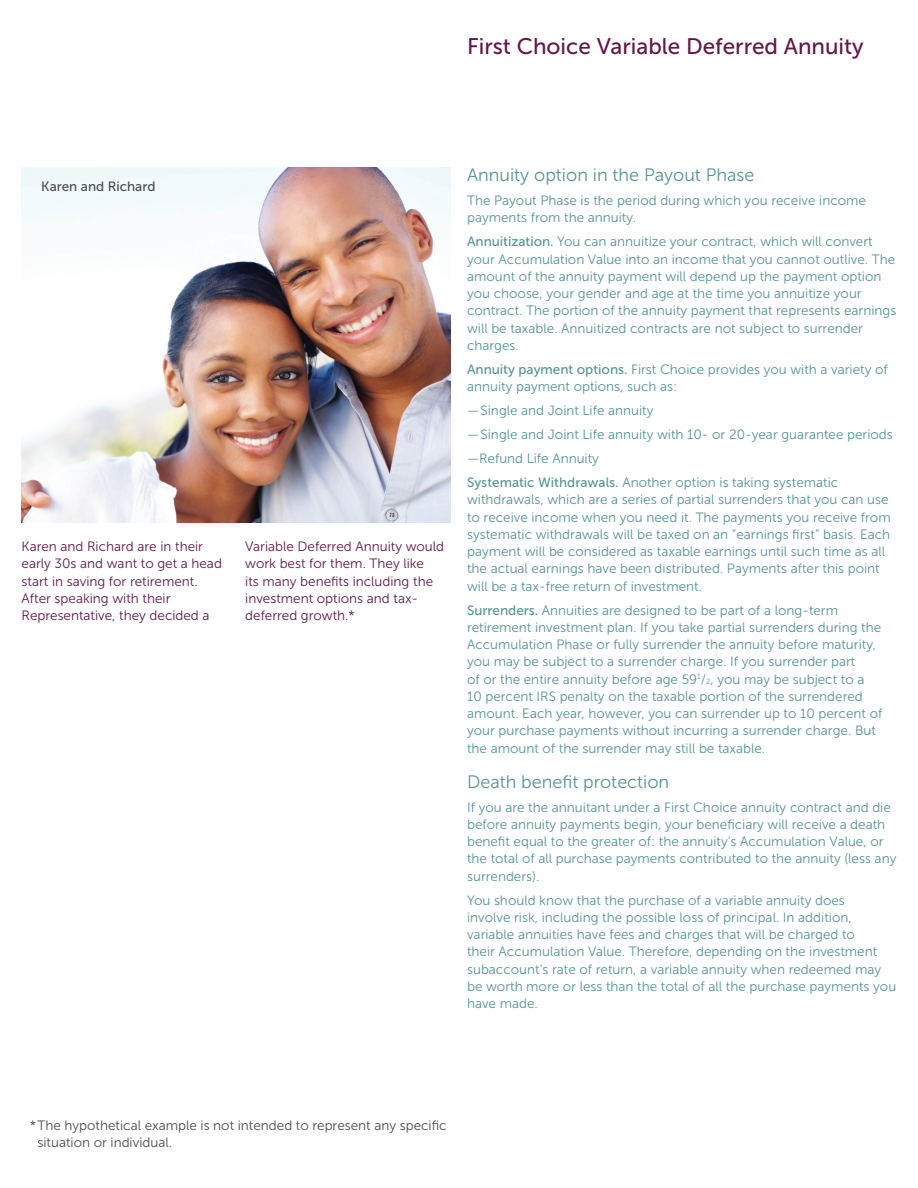
<style>
.page{position:relative;width:918px;height:1188px;background:#fff}
.page>*{position:absolute;margin:0;border:0;box-sizing:border-box;transform-origin:0 0}
.t1{font:22.5px "Museo Sans 500";color:#62194b}
.t2{font:18px "Museo Sans 300";color:#579494}
.t3{font:13.5px/17.2px "Museo Sans 300";color:#579494}
.t4{font:13.5px/17.2px "Museo Sans 300";color:#62194b}
.t5{font:13.5px/17.2px "Museo Sans 300";color:#4b4c4d}
.t6{font:13.5px "Museo Sans 500";color:#4b4c4d}
.s1{font-family:"Museo Sans 500"}
.s2{font-size:7.5px}
</style>
<div class="page">
<img style="left:22px;top:167px;width:429px;height:356px">
<p class="t1" style="left:467px;top:34px;width:398px">First Choice Variable Deferred Annuity</p>
<p class="t6" style="left:41px;top:179px;width:116px">Karen and Richard</p>
<p class="t4" style="left:22px;top:538px;width:202px">Karen and Richard are in their early 30s and want to get a head start in saving for retirement.<br>After speaking with their<br>Representative, they decided a</p>
<p class="t4" style="left:245px;top:538px;width:200px">Variable Deferred Annuity would work best for them. They like<br>its many benefits including the investment options and tax&shy;deferred growth.*</p>
<p class="t2" style="left:467px;top:165px;width:289px">Annuity option in the Payout Phase</p>
<p class="t3" style="left:467px;top:192px;width:400px">The Payout Phase is the period during which you receive income payments from the annuity.</p>
<p class="t3" style="left:467px;top:233px;width:431px"><span class="s1">Annuitization.</span> You can annuitize your contract, which will convert your Accumulation Value into an income that you cannot outlive. The amount of the annuity payment will depend up the payment option you choose, your gender and age at the time you annuitize your contract. The portion of the annuity payment that represents earnings will be taxable. Annuitized contracts are not subject to surrender charges.</p>
<p class="t3" style="left:467px;top:361px;width:422px"><span class="s1">Annuity payment options.</span> First Choice provides you with a variety of annuity payment options, such as:</p>
<p class="t3" style="left:467px;top:402px;width:188px">—Single and Joint Life annuity</p>
<p class="t3" style="left:467px;top:426px;width:427px">—Single and Joint Life annuity with 10- or 20-year guarantee periods</p>
<p class="t3" style="left:467px;top:450px;width:133px">—Refund Life Annuity</p>
<p class="t3" style="left:467px;top:474px;width:425px"><span class="s1">Systematic Withdrawals.</span> Another option is taking systematic withdrawals, which are a series of partial surrenders that you can use to receive income when you need it. The payments you receive from systematic withdrawals will be taxed on an “earnings first” basis. Each payment will be considered as taxable earnings until such time as all the actual earnings have been distributed. Payments after this point will be a tax-free return of investment.</p>
<p class="t3" style="left:467px;top:601px;width:417px"><span class="s1">Surrenders.</span> Annuities are designed to be part of a long-term retirement investment plan. If you take partial surrenders during the Accumulation Phase or fully surrender the annuity before maturity, you may be subject to a surrender charge. If you surrender part<br>of or the entire annuity before age 59<sup>1</sup>/<span class="s2">2</span>, you may be subject to a 10 percent IRS penalty on the taxable portion of the surrendered amount. Each year, however, you can surrender up to 10 percent of your purchase payments without incurring a surrender charge. But the amount of the surrender may still be taxable.</p>
<p class="t2" style="left:467px;top:772px;width:204px">Death benefit protection</p>
<p class="t3" style="left:467px;top:798px;width:425px">If you are the annuitant under a First Choice annuity contract and die before annuity payments begin, your beneficiary will receive a death benefit equal to the greater of: the annuity’s Accumulation Value, or</p>
<p class="t3" style="left:467px;top:850px;width:431px">the total of all purchase payments contributed to the annuity (less any surrenders).</p>
<p class="t3" style="left:467px;top:891px;width:431px">You should know that the purchase of a variable annuity does<br>involve risk, including the possible loss of principal. In addition, variable annuities have fees and charges that will be charged to<br>their Accumulation Value. Therefore, depending on the investment subaccount’s rate of return, a variable annuity when redeemed may be worth more or less than the total of all the purchase payments you have made.</p>
<p class="t5" style="left:38px;top:1116px;width:411px;text-indent:-8px">*The hypothetical example is not intended to represent any specific situation or individual.</p>
</div>
